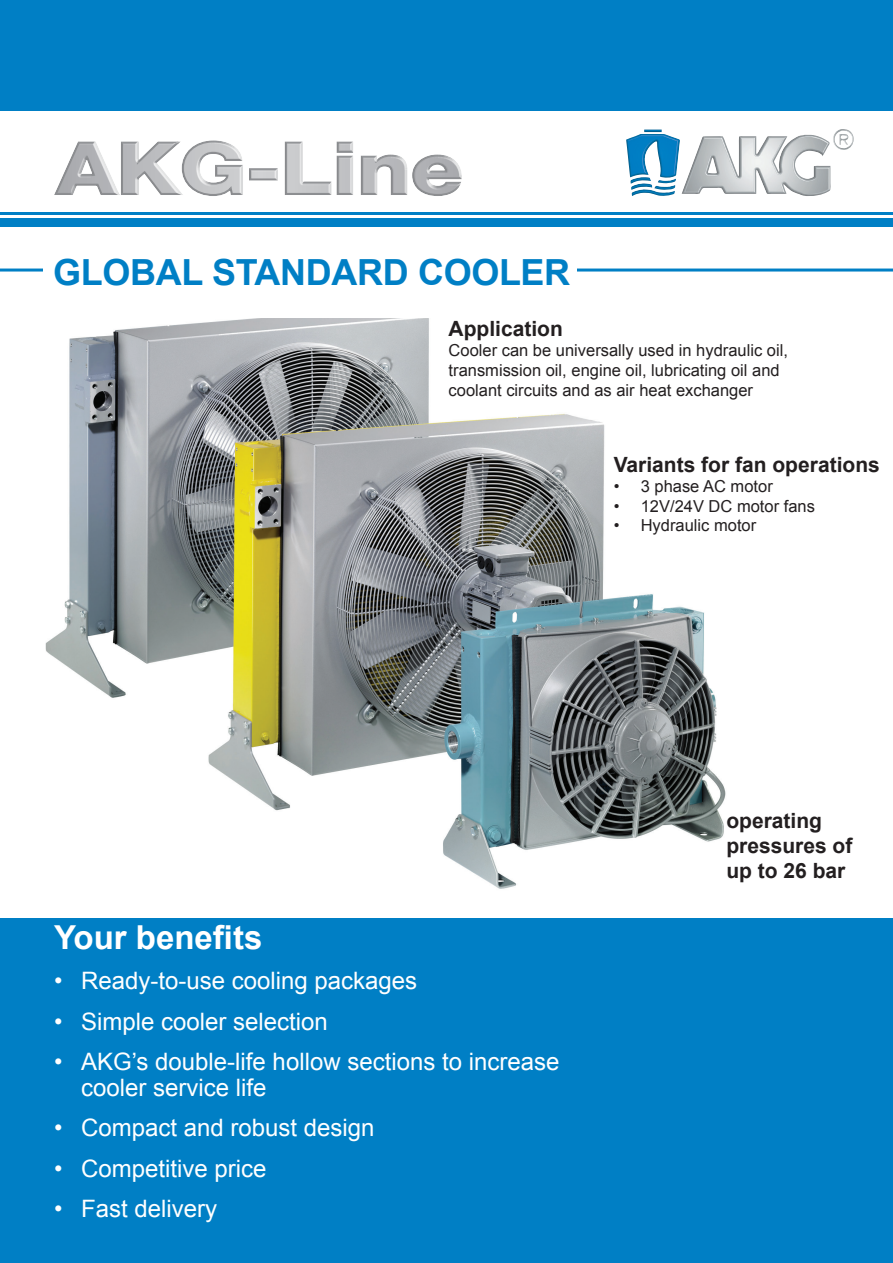
<style>
.page{position:relative;width:893px;height:1263px;background:#fff}
.page>*{position:absolute;margin:0;border:0;box-sizing:border-box;transform-origin:0 0}
.t1{font:700 36px "Arial";letter-spacing:-.01em;color:#007fc5}
.t2{font:700 33px "Arial";color:#fff}
.t3{font:24px/25.5px "Arial";color:#fff}
.t4{font:700 21px/25.2px "Arial";color:#231f20}
.t5{font:16.5px/19.8px "Arial";color:#231f20}
</style>
<div class="page">
<img style="left:45px;top:319px;width:681px;height:570px">
<div style="left:0;top:0;width:893px;height:111px;background:#007fc5"></div>
<div style="left:0;top:919px;width:893px;height:344px;background:#007fc5"></div>
<hr style="left:0;top:213px;width:893px;height:2px;background:#007fc5">
<div style="left:0;top:219px;width:893px;height:8px;background:#007fc5"></div>
<div style="left:53px;top:137px;width:410px;height:59px;background:#231f20;opacity:.75"></div>
<hr style="left:0;top:269px;width:893px;height:3px;background:#007fc5">
<div style="left:44px;top:257px;width:533px;height:30px;background:#fff"></div>
<img style="left:626px;top:129px;width:228px;height:65px">
<h1 class="t1" style="left:53px;top:249px;width:519px">GLOBAL STANDARD COOLER</h1>
<p class="t4" style="left:449px;top:317px;width:116px">Application</p>
<p class="t5" style="left:449px;top:341px;width:341px">Cooler can be universally used in hydraulic oil, transmission oil, engine oil, lubricating oil and coolant circuits and as air heat exchanger</p>
<p class="t4" style="left:614px;top:453px;width:268px">Variants for fan operations</p>
<p class="t5" style="left:614px;top:476px;width:161px">• 3 phase AC motor</p>
<p class="t5" style="left:614px;top:496px;width:203px">• 12V/24V DC motor fans</p>
<p class="t5" style="left:614px;top:516px;width:144px">• Hydraulic motor</p>
<h2 class="t2" style="left:54px;top:915px;width:210px">Your benefits</h2>
<h3 class="t3" style="left:54px;top:968px;width:365px">• Ready-to-use cooling packages</h3>
<h3 class="t3" style="left:54px;top:1009px;width:275px">• Simple cooler selection</h3>
<h3 class="t3" style="left:81px;top:1049px;width:480px;text-indent:-27px">• AKG’s double-life hollow sections to increase cooler service life</h3>
<h3 class="t3" style="left:54px;top:1115px;width:322px">• Compact and robust design</h3>
<h3 class="t3" style="left:54px;top:1156px;width:214px">• Competitive price</h3>
<h3 class="t3" style="left:54px;top:1196px;width:165px">• Fast delivery</h3>
<p class="t4" style="left:726px;top:808px;width:128px">operating pressures of up to 26 bar</p>
</div>
